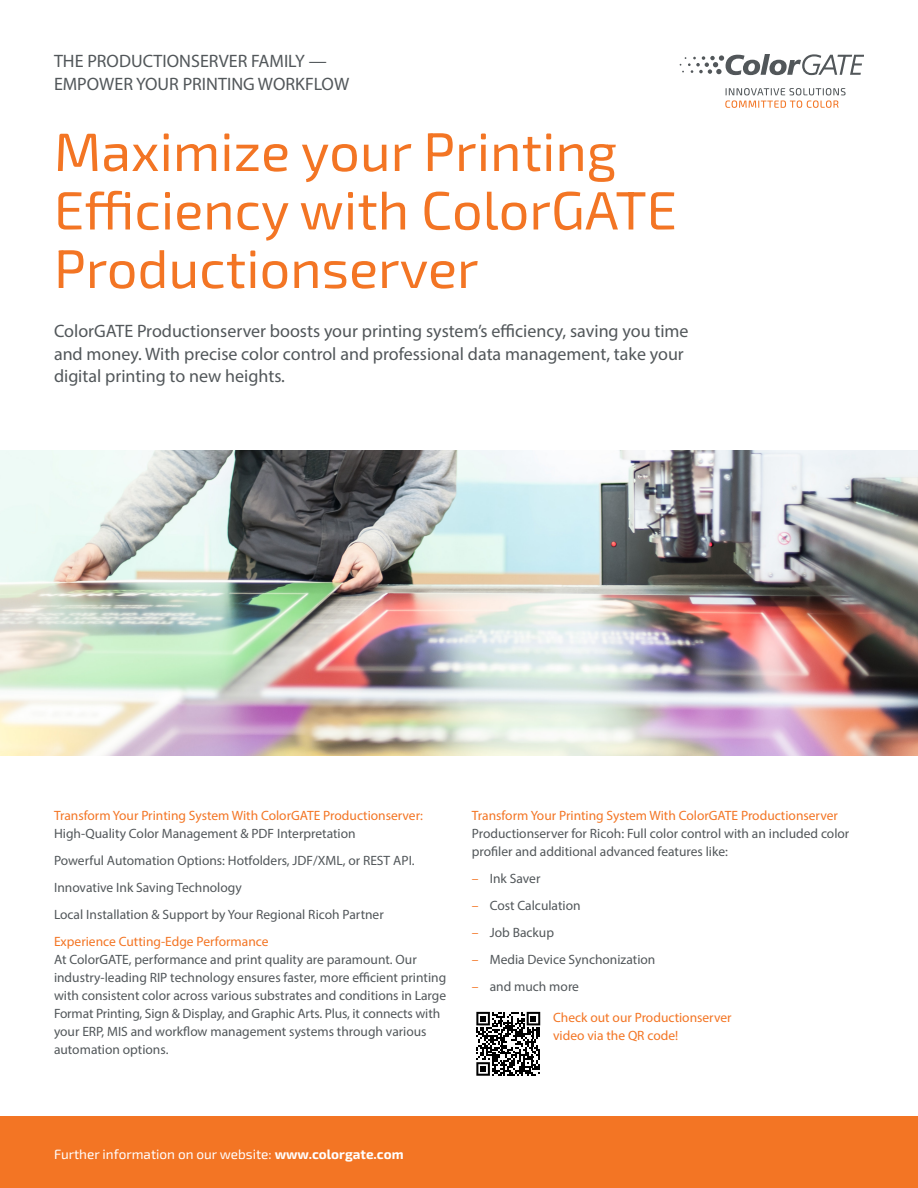
<style>
.page{position:relative;width:918px;height:1188px;background:#fff}
.page>*{position:absolute;margin:0;border:0;box-sizing:border-box;transform-origin:0 0}
.t1{font:54px/58.5px "Exo 2";color:#f37524}
.t2{font:18px/22.5px "Myriad Pro";color:#52575a}
.t3{font:13.5px/18px "Myriad Pro";color:#52575a}
.t4{font:13.5px/18px "Myriad Pro";color:#f37524}
.t5{font:13.5px "Exo 2";color:#fff}
.s1{color:#f37524}
.s2{font-weight:700}
</style>
<div class="page">
<img style="left:0;top:450px;width:918px;height:306px">
<div style="left:0;top:1116px;width:918px;height:72px;background:#f37524"></div>
<svg style="left:725px;top:88px;width:121px;height:20px"></svg>
<svg style="left:680px;top:54px;width:184px;height:21px"></svg>
<svg style="left:476px;top:1012px;width:64px;height:64px"></svg>
<p class="t2" style="left:54px;top:49px;width:297px">THE PRODUCTIONSERVER FAMILY —<br>EMPOWER YOUR PRINTING WORKFLOW</p>
<p class="t1" style="left:54px;top:121px;width:624px">Maximize your Printing<br>Efficiency with ColorGATE<br>Productionserver</p>
<p class="t2" style="left:54px;top:319px;width:636px">ColorGATE Productionserver boosts your printing system’s efficiency, saving you time and money. With precise color control and professional data management, take your digital printing to new heights.</p>
<p class="t4" style="left:54px;top:806px;width:371px">Transform Your Printing System With ColorGATE Productionserver:</p>
<p class="t3" style="left:54px;top:824px;width:303px">High-Quality Color Management &amp; PDF Interpretation</p>
<p class="t3" style="left:54px;top:851px;width:362px">Powerful Automation Options: Hotfolders, JDF/XML, or REST API.</p>
<p class="t3" style="left:54px;top:878px;width:189px">Innovative Ink Saving Technology</p>
<p class="t3" style="left:54px;top:905px;width:331px">Local Installation &amp; Support by Your Regional Ricoh Partner</p>
<p class="t4" style="left:54px;top:932px;width:216px">Experience Cutting-Edge Performance</p>
<p class="t3" style="left:54px;top:950px;width:394px">At ColorGATE, performance and print quality are paramount. Our industry-leading RIP technology ensures faster, more efficient printing with consistent color across various substrates and conditions in Large Format Printing, Sign &amp; Display, and Graphic Arts. Plus, it connects with your ERP, MIS and workflow management systems through various automation options.</p>
<p class="t4" style="left:472px;top:806px;width:368px">Transform Your Printing System With ColorGATE Productionserver</p>
<p class="t3" style="left:472px;top:824px;width:379px">Productionserver for Ricoh: Full color control with an included color profiler and additional advanced features like:</p>
<p class="t3" style="left:472px;top:869px;width:70px"><span class="s1">–</span> Ink Saver</p>
<p class="t3" style="left:472px;top:896px;width:110px"><span class="s1">–</span> Cost Calculation</p>
<p class="t3" style="left:472px;top:923px;width:84px"><span class="s1">–</span> Job Backup</p>
<p class="t3" style="left:472px;top:950px;width:185px"><span class="s1">–</span> Media Device Synchonization</p>
<p class="t3" style="left:472px;top:977px;width:109px"><span class="s1">–</span> and much more</p>
<p class="t4" style="left:553px;top:1009px;width:180px">Check out our Productionserver video via the QR code!</p>
<p class="t5" style="left:54px;top:1145px;width:351px">Further information on our website: <span class="s2">www.colorgate.com</span></p>
</div>
